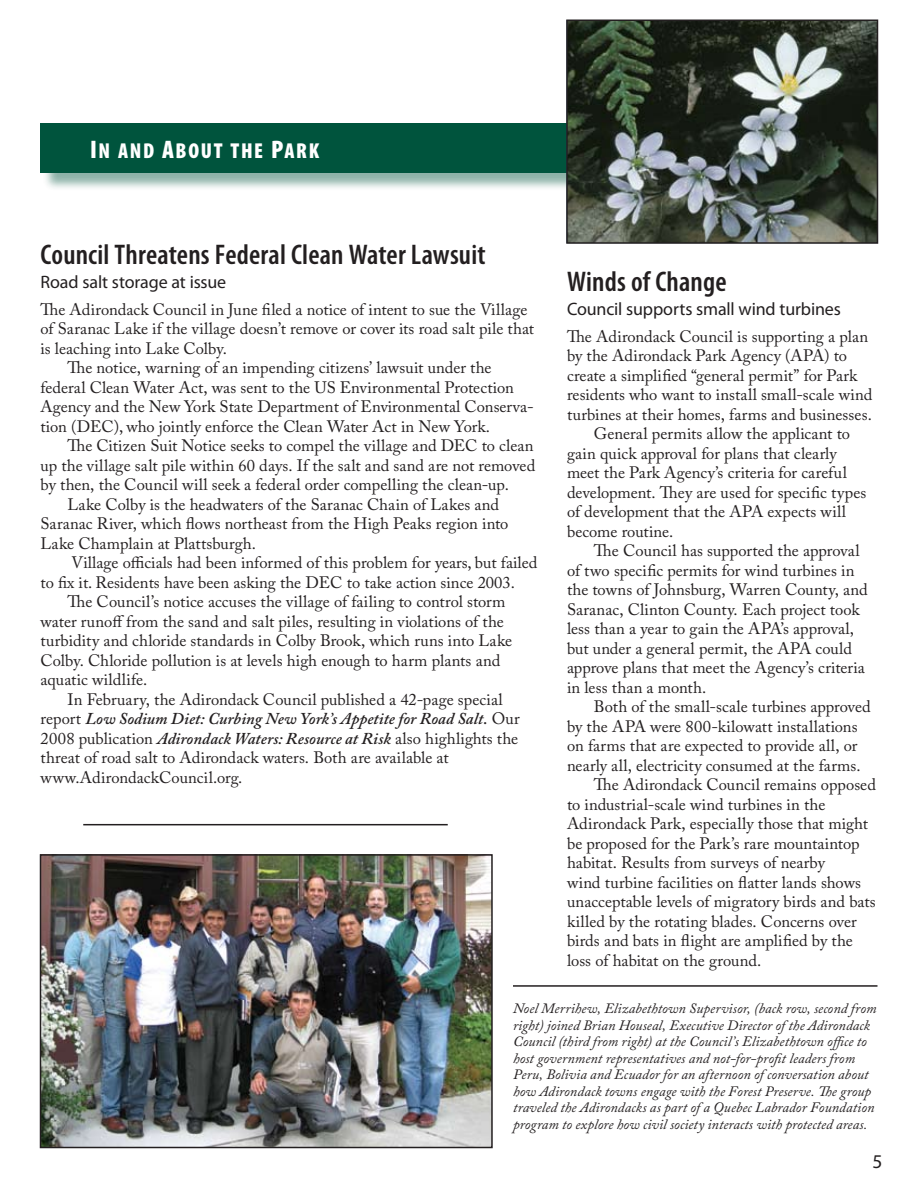
<style>
.page{position:relative;width:918px;height:1188px;background:#fff}
.page>*{position:absolute;margin:0;border:0;box-sizing:border-box;transform-origin:0 0}
.t1{font:600 condensed 28.5px "Myriad Pro";letter-spacing:.005em;color:#231f20}
.t2{font:21.6px "Myriad Pro Black Cond SC850";letter-spacing:.075em;color:#fff}
.t3{font:19.5px "Myriad Pro";color:#231f20}
.t4{font:18px "Myriad Pro";letter-spacing:-.01em;color:#231f20}
.t5{font:16.5px "Adobe Caslon Pro";color:#231f20}
.t6{font:italic 600 16.5px "Adobe Caslon Pro";letter-spacing:.005em;color:#231f20}
.t7{font:italic 14.25px/16.5px "Adobe Caslon Pro";letter-spacing:.005em;color:#231f20}
.s1{font-size:25.5px}
.s2{font-weight:400;font-style:normal}
.s3{font-weight:600;font-style:italic}
</style>
<div class="page">
<div style="left:43px;top:126px;width:588px;height:66px;background:#00543d;opacity:.45"></div>
<div style="left:40px;top:123px;width:572px;height:50px;background:#00543d"></div>
<img style="left:43px;top:857px;width:447px;height:288px">
<div style="left:40px;top:854px;width:453px;height:294px;border:2px solid #231f20"></div>
<img style="left:569px;top:23px;width:306px;height:218px">
<div style="left:566px;top:20px;width:312px;height:224px;border:2px solid #231f20"></div>
<hr style="left:83px;top:824px;width:365px;height:1px;background:#231f20">
<hr style="left:513px;top:985px;width:365px;height:2px;background:#231f20">
<h2 class="t2" style="left:90px;top:137px;width:231px"><span class="s1">I</span>N AND <span class="s1">A</span>BOUT THE <span class="s1">P</span>ARK</h2>
<h1 class="t1" style="left:40px;top:237px;width:447px">Council Threatens Federal Clean Water Lawsuit</h1>
<p class="t4" style="left:40px;top:271px;width:187px">Road salt storage at issue</p>
<p class="t5" style="left:40px;top:299px;width:488px">The Adirondack Council in June filed a notice of intent to sue the Village</p>
<p class="t5" style="left:40px;top:319px;width:495px">of Saranac Lake if the village doesn’t remove or cover its road salt pile that</p>
<p class="t5" style="left:40px;top:338px;width:188px">is leaching into Lake Colby.</p>
<p class="t5" style="left:67px;top:358px;width:426px">The notice, warning of an impending citizens’ lawsuit under the</p>
<p class="t5" style="left:40px;top:377px;width:475px">federal Clean Water Act, was sent to the US Environmental Protection</p>
<p class="t5" style="left:40px;top:397px;width:495px">Agency and the New York State Department of Environmental Conserva-</p>
<p class="t5" style="left:40px;top:416px;width:451px">tion (DEC), who jointly enforce the Clean Water Act in New York.</p>
<p class="t5" style="left:67px;top:436px;width:468px">The Citizen Suit Notice seeks to compel the village and DEC to clean</p>
<p class="t5" style="left:40px;top:455px;width:496px">up the village salt pile within 60 days. If the salt and sand are not removed</p>
<p class="t5" style="left:40px;top:475px;width:470px">by then, the Council will seek a federal order compelling the clean-up.</p>
<p class="t5" style="left:67px;top:494px;width:433px">Lake Colby is the headwaters of the Saranac Chain of Lakes and</p>
<p class="t5" style="left:40px;top:514px;width:470px">Saranac River, which flows northeast from the High Peaks region into</p>
<p class="t5" style="left:40px;top:533px;width:217px">Lake Champlain at Plattsburgh.</p>
<p class="t5" style="left:71px;top:553px;width:467px">Village officials had been informed of this problem for years, but failed</p>
<p class="t5" style="left:40px;top:572px;width:476px">to fix it. Residents have been asking the DEC to take action since 2003.</p>
<p class="t5" style="left:67px;top:592px;width:439px">The Council’s notice accuses the village of failing to control storm</p>
<p class="t5" style="left:40px;top:611px;width:465px">water runoff from the sand and salt piles, resulting in violations of the</p>
<p class="t5" style="left:40px;top:631px;width:473px">turbidity and chloride standards in Colby Brook, which runs into Lake</p>
<p class="t5" style="left:40px;top:650px;width:461px">Colby. Chloride pollution is at levels high enough to harm plants and</p>
<p class="t5" style="left:40px;top:670px;width:108px">aquatic wildlife.</p>
<p class="t5" style="left:67px;top:689px;width:437px">In February, the Adirondack Council published a 42-page special</p>
<p class="t6" style="left:40px;top:709px;width:481px"><span class="s2">report</span> Low Sodium Diet: Curbing New York’s Appetite for Road Salt. <span class="s2">Our</span></p>
<p class="t5" style="left:40px;top:728px;width:479px">2008 publication <span class="s3">Adirondack Waters: Resource at Risk</span> also highlights the</p>
<p class="t5" style="left:40px;top:748px;width:410px">threat of road salt to Adirondack waters. Both are available at</p>
<p class="t5" style="left:40px;top:767px;width:204px">www.AdirondackCouncil.org.</p>
<h1 class="t1" style="left:567px;top:264px;width:161px">Winds of Change</h1>
<p class="t4" style="left:567px;top:298px;width:275px">Council supports small wind turbines</p>
<p class="t5" style="left:567px;top:326px;width:303px">The Adirondack Council is supporting a plan</p>
<p class="t5" style="left:567px;top:346px;width:282px">by the Adirondack Park Agency (APA) to</p>
<p class="t5" style="left:567px;top:365px;width:292px">create a simplified “general permit” for Park</p>
<p class="t5" style="left:567px;top:385px;width:307px">residents who want to install small-scale wind</p>
<p class="t5" style="left:567px;top:404px;width:306px">turbines at their homes, farms and businesses.</p>
<p class="t5" style="left:594px;top:424px;width:258px">General permits allow the applicant to</p>
<p class="t5" style="left:567px;top:443px;width:271px">gain quick approval for plans that clearly</p>
<p class="t5" style="left:567px;top:463px;width:281px">meet the Park Agency’s criteria for careful</p>
<p class="t5" style="left:567px;top:482px;width:301px">development. They are used for specific types</p>
<p class="t5" style="left:567px;top:502px;width:281px">of development that the APA expects will</p>
<p class="t5" style="left:567px;top:521px;width:108px">become routine.</p>
<p class="t5" style="left:594px;top:541px;width:267px">The Council has supported the approval</p>
<p class="t5" style="left:567px;top:560px;width:289px">of two specific permits for wind turbines in</p>
<p class="t5" style="left:567px;top:580px;width:302px">the towns of Johnsburg, Warren County, and</p>
<p class="t5" style="left:567px;top:599px;width:294px">Saranac, Clinton County. Each project took</p>
<p class="t5" style="left:567px;top:619px;width:289px">less than a year to gain the APA’s approval,</p>
<p class="t5" style="left:567px;top:638px;width:286px">but under a general permit, the APA could</p>
<p class="t5" style="left:567px;top:658px;width:300px">approve plans that meet the Agency’s criteria</p>
<p class="t5" style="left:567px;top:677px;width:141px">in less than a month.</p>
<p class="t5" style="left:594px;top:697px;width:278px">Both of the small-scale turbines approved</p>
<p class="t5" style="left:567px;top:716px;width:292px">by the APA were 800-kilowatt installations</p>
<p class="t5" style="left:567px;top:736px;width:292px">on farms that are expected to provide all, or</p>
<p class="t5" style="left:567px;top:755px;width:295px">nearly all, electricity consumed at the farms.</p>
<p class="t5" style="left:594px;top:775px;width:284px">The Adirondack Council remains opposed</p>
<p class="t5" style="left:567px;top:794px;width:260px">to industrial-scale wind turbines in the</p>
<p class="t5" style="left:567px;top:814px;width:303px">Adirondack Park, especially those that might</p>
<p class="t5" style="left:567px;top:833px;width:294px">be proposed for the Park’s rare mountaintop</p>
<p class="t5" style="left:567px;top:853px;width:260px">habitat. Results from surveys of nearby</p>
<p class="t5" style="left:567px;top:872px;width:296px">wind turbine facilities on flatter lands shows</p>
<p class="t5" style="left:567px;top:892px;width:310px">unacceptable levels of migratory birds and bats</p>
<p class="t5" style="left:567px;top:911px;width:291px">killed by the rotating blades. Concerns over</p>
<p class="t5" style="left:567px;top:931px;width:287px">birds and bats in flight are amplified by the</p>
<p class="t5" style="left:567px;top:950px;width:196px">loss of habitat on the ground.</p>
<p class="t7" style="left:513px;top:1000px;width:365px">Noel Merrihew, Elizabethtown Supervisor, (back row, second from right) joined Brian Houseal, Executive Director of the Adirondack Council (third from right) at the Council’s Elizabethtown office to host government representatives and not-for-profit leaders from Peru, Bolivia and Ecuador for an afternoon of conversation about how Adirondack towns engage with the Forest Preserve. The group traveled the Adirondacks as part of a Quebec Labrador Foundation program to explore how civil society interacts with protected areas.</p>
<p class="t3" style="left:873px;top:1150px;width:12px">5</p>
</div>
